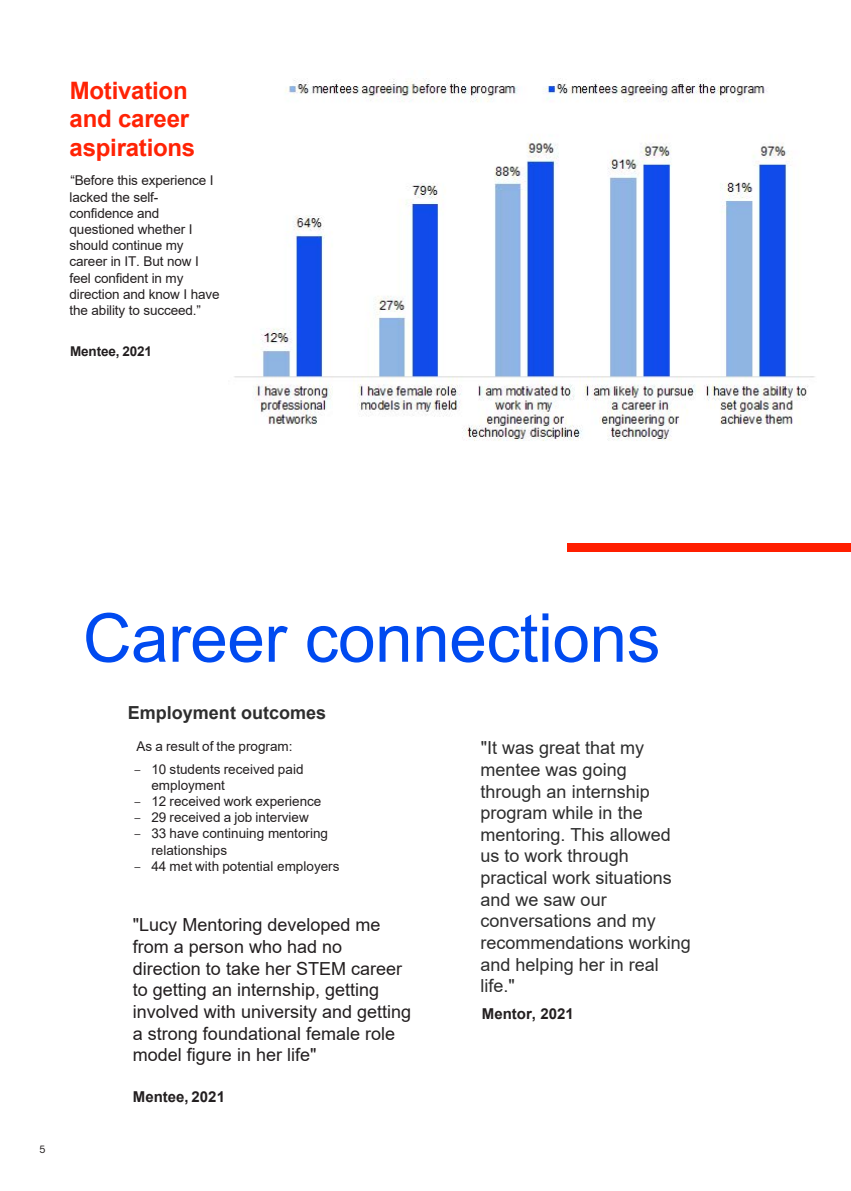
<style>
.page{position:relative;width:851px;height:1191px;background:#fff}
.page>*{position:absolute;margin:0;border:0;box-sizing:border-box;transform-origin:0 0}
.t1{font:67.5px "Arial";letter-spacing:-.005em;color:#004af0}
.t2{font:700 24px/28.8px "Arial";letter-spacing:-.01em;color:#ff2305}
.t3{font:18px/21.6px "Arial";color:#2e2e2e}
.t4{font:18px/21.6px "Arial";color:#231f20}
.t5{font:700 18px "Arial";color:#2e2e2e}
.t6{font:700 15px "Arial";color:#231f20}
.t7{font:13.5px/16.2px "Arial";letter-spacing:-.01em;color:#231f20}
.t8{font:13.5px "Arial";color:#231f20}
.t9{font:700 13.5px "Arial";letter-spacing:-.01em;color:#231f20}
.t10{font:10.5px "NB Akademie Std";color:#231f20}
.s1{font-style:inherit}
.s2{font-family:"Courier Std"}
</style>
<div class="page">
<div style="left:567px;top:543px;width:283px;height:8px;background:#ff1e00"></div>
<img style="left:234px;top:78px;width:581px;height:363px">
<h2 class="t2" style="left:70px;top:76px;width:127px">Motivation and career aspirations</h2>
<p class="t7" style="left:70px;top:172px;width:151px"><span class="s1">“</span>Before this experience I lacked the self&shy;confidence and questioned whether I should continue my career in IT. But now I feel confident in my direction and know I have the ability to succeed.<span class="s1">”</span></p>
<p class="t9" style="left:70px;top:342px;width:83px">Mentee<span class="s1">, 2021</span></p>
<p class="t10" style="left:39px;top:1142px;width:8px">5</p>
<h1 class="t1" style="left:83px;top:591px;width:579px">Career connections</h1>
<h3 class="t5" style="left:128px;top:700px;width:200px"><span class="s1">E</span>mployment outcomes</h3>
<p class="t8" style="left:136px;top:737px;width:157px">As a result of the program:</p>
<p class="t7" style="left:151px;top:760px;width:153px;text-indent:-18px"><span class="s2">–</span> 10 students received paid employment</p>
<p class="t7" style="left:133px;top:793px;width:189px"><span class="s2">–</span> 12 received work experience</p>
<p class="t7" style="left:133px;top:809px;width:177px"><span class="s2">–</span> 29 received a job interview</p>
<p class="t7" style="left:151px;top:825px;width:178px;text-indent:-18px"><span class="s2">–</span> 33 <span class="s1">have continuing</span> mentoring relationships</p>
<p class="t7" style="left:133px;top:858px;width:207px"><span class="s2">–</span> 44 met with potential employers</p>
<h3 class="t4" style="left:133px;top:914px;width:280px"><span class="s1">"</span>Lucy Mentoring developed me from a person who had no direction to take her STEM career to getting an internship, getting involved with university and getting a strong foundational female role model figure in her life"</h3>
<p class="t6" style="left:133px;top:1086px;width:94px">Mentee, <span class="s1">2021</span></p>
<p class="t3" style="left:480px;top:737px;width:212px"><span class="s1">"</span>It was great that my mentee was going through an internship program while in the mentoring. This allowed us to work through practical work situations and we saw our conversations and my recommendations working and helping her in real life.<span class="s1">"</span></p>
<p class="t6" style="left:482px;top:1003px;width:93px">Mentor, 202<span class="s1">1</span></p>
</div>
